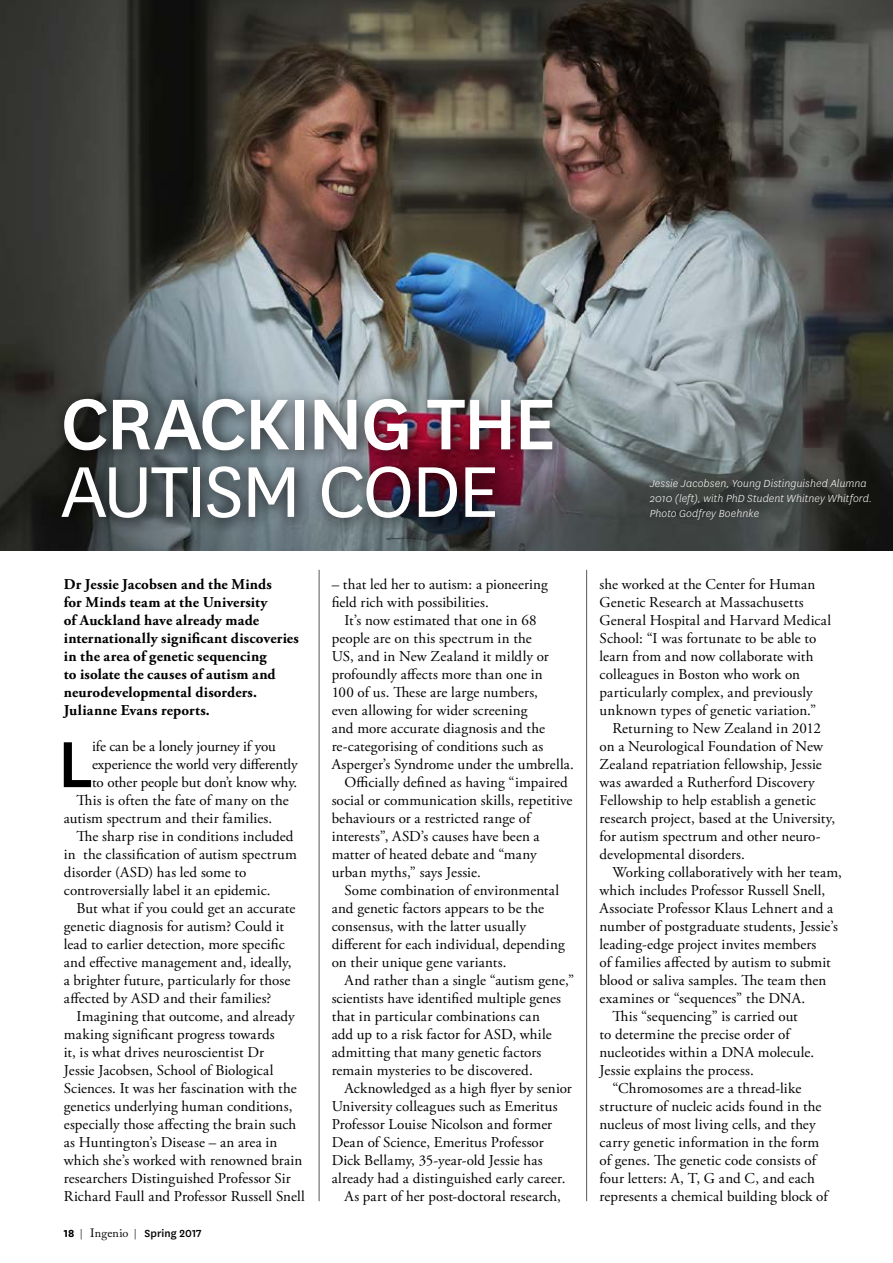
<style>
.page{position:relative;width:893px;height:1263px;background:#fff}
.page>*{position:absolute;margin:0;border:0;box-sizing:border-box;transform-origin:0 0}
.t1{font:500 84px "National";letter-spacing:-.03em;color:#fff}
.t2{font:84px "National";letter-spacing:-.03em;color:#fff}
.t3{font:500 76.05px "National";color:#000}
.t4{font:15px/18px "Adobe Garamond Pro";letter-spacing:.01em;color:#000}
.t5{font:700 15px/18px "Adobe Garamond Pro";letter-spacing:.01em;color:#000}
.t6{font:15px "Adobe Garamond Pro";letter-spacing:-.01em;color:#000}
.t7{font:italic 300 12px/15px "National";letter-spacing:.01em;color:#fff}
.t8{font:500 12px "National";letter-spacing:.01em;color:#000}
.s1{font-weight:700}
.s2{font-weight:300}
.s3{font-family:"Adobe Caslon Pro";font-weight:400}
</style>
<div class="page">
<img style="left:0;top:0;width:893px;height:551px">
<div style="left:52px;top:388px;width:517px;height:147px;background:#000;opacity:.75"></div>
<hr style="left:586px;top:570px;width:1px;height:631px;background:#575756">
<hr style="left:319px;top:570px;width:1px;height:631px;background:#575756">
<h1 class="t1" style="left:61px;top:366px;width:497px">CRACKING THE</h1>
<h1 class="t2" style="left:61px;top:437px;width:440px">AUTISM CODE</h1>
<p class="t5" style="left:64px;top:576px;width:237px">Dr Jessie Jacobsen and the Minds<br>for Minds team at the University<br>of Auckland have already made internationally significant discoveries in the area of genetic sequencing<br>to isolate the causes of autism and neurodevelopmental disorders.<br>Julianne Evans reports.</p>
<h2 class="t3" style="left:58px;top:712px;width:37px">L</h2>
<p class="t6" style="left:92px;top:737px;width:185px">ife can be a lonely journey if you</p>
<p class="t6" style="left:92px;top:755px;width:207px">experience the world very differently</p>
<p class="t6" style="left:92px;top:773px;width:207px">to other people but don’t know why.</p>
<p class="t4" style="left:77px;top:792px;width:214px">This is often the fate of many on the</p>
<p class="t4" style="left:64px;top:810px;width:210px">autism spectrum and their families.</p>
<p class="t4" style="left:77px;top:828px;width:218px">The sharp rise in conditions included</p>
<p class="t4" style="left:64px;top:846px;width:235px">in the classification of autism spectrum</p>
<p class="t4" style="left:64px;top:864px;width:184px">disorder (ASD) has led some to</p>
<p class="t4" style="left:64px;top:882px;width:208px">controversially label it an epidemic.</p>
<p class="t4" style="left:77px;top:900px;width:220px">But what if you could get an accurate</p>
<p class="t4" style="left:64px;top:918px;width:222px">genetic diagnosis for autism? Could it</p>
<p class="t4" style="left:64px;top:936px;width:223px">lead to earlier detection, more specific</p>
<p class="t4" style="left:64px;top:954px;width:229px">and effective management and, ideally,</p>
<p class="t4" style="left:64px;top:972px;width:228px">a brighter future, particularly for those</p>
<p class="t4" style="left:64px;top:990px;width:209px">affected by ASD and their families?</p>
<p class="t4" style="left:77px;top:1008px;width:220px">Imagining that outcome, and already</p>
<p class="t4" style="left:64px;top:1026px;width:213px">making significant progress towards</p>
<p class="t4" style="left:64px;top:1044px;width:202px">it, is what drives neuroscientist Dr</p>
<p class="t4" style="left:64px;top:1062px;width:211px">Jessie Jacobsen, School of Biological</p>
<p class="t4" style="left:64px;top:1080px;width:235px">Sciences. It was her fascination with the</p>
<p class="t4" style="left:64px;top:1098px;width:230px">genetics underlying human conditions,</p>
<p class="t4" style="left:64px;top:1116px;width:234px">especially those affecting the brain such</p>
<p class="t4" style="left:64px;top:1134px;width:215px">as Huntington’s Disease – an area in</p>
<p class="t4" style="left:64px;top:1152px;width:240px">which she’s worked with renowned brain</p>
<p class="t4" style="left:64px;top:1170px;width:228px">researchers Distinguished Professor Sir</p>
<p class="t4" style="left:64px;top:1188px;width:243px">Richard Faull and Professor Russell Snell</p>
<p class="t8" style="left:64px;top:1225px;width:139px"><span class="s1">18</span> <span class="s2">|</span> <span class="s3">Ingenio</span> <span class="s2">|</span> Spring 2017</p>
<p class="t4" style="left:332px;top:576px;width:218px">– that led her to autism: a pioneering field rich with possibilities.</p>
<p class="t4" style="left:344px;top:612px;width:194px">It’s now estimated that one in 68</p>
<p class="t4" style="left:332px;top:630px;width:202px">people are on this spectrum in the</p>
<p class="t4" style="left:332px;top:648px;width:219px">US, and in New Zealand it mildly or</p>
<p class="t4" style="left:332px;top:666px;width:213px">profoundly affects more than one in</p>
<p class="t4" style="left:332px;top:684px;width:208px">100 of us. These are large numbers,</p>
<p class="t4" style="left:332px;top:702px;width:197px">even allowing for wider screening</p>
<p class="t4" style="left:332px;top:720px;width:215px">and more accurate diagnosis and the</p>
<p class="t4" style="left:332px;top:738px;width:213px">re-categorising of conditions such as</p>
<p class="t4" style="left:332px;top:756px;width:244px">Asperger’s Syndrome under the umbrella.</p>
<p class="t4" style="left:344px;top:774px;width:225px">Officially defined as having “impaired</p>
<p class="t4" style="left:332px;top:792px;width:242px">social or communication skills, repetitive</p>
<p class="t4" style="left:332px;top:810px;width:200px">behaviours or a restricted range of</p>
<p class="t4" style="left:332px;top:828px;width:210px">interests”, ASD’s causes have been a</p>
<p class="t4" style="left:332px;top:846px;width:207px">matter of heated debate and “many</p>
<p class="t4" style="left:332px;top:864px;width:151px">urban myths,” says Jessie.</p>
<p class="t4" style="left:344px;top:882px;width:216px">Some combination of environmental</p>
<p class="t4" style="left:332px;top:900px;width:214px">and genetic factors appears to be the</p>
<p class="t4" style="left:332px;top:918px;width:196px">consensus, with the latter usually</p>
<p class="t4" style="left:332px;top:936px;width:235px">different for each individual, depending</p>
<p class="t4" style="left:332px;top:954px;width:176px">on their unique gene variants.</p>
<p class="t4" style="left:344px;top:972px;width:231px">And rather than a single “autism gene,”</p>
<p class="t4" style="left:332px;top:990px;width:231px">scientists have identified multiple genes</p>
<p class="t4" style="left:332px;top:1008px;width:210px">that in particular combinations can</p>
<p class="t4" style="left:332px;top:1026px;width:221px">add up to a risk factor for ASD, while</p>
<p class="t4" style="left:332px;top:1044px;width:211px">admitting that many genetic factors</p>
<p class="t4" style="left:332px;top:1062px;width:203px">remain mysteries to be discovered.</p>
<p class="t4" style="left:344px;top:1080px;width:229px">Acknowledged as a high flyer by senior</p>
<p class="t4" style="left:332px;top:1098px;width:227px">University colleagues such as Emeritus</p>
<p class="t4" style="left:332px;top:1116px;width:222px">Professor Louise Nicolson and former</p>
<p class="t4" style="left:332px;top:1134px;width:214px">Dean of Science, Emeritus Professor</p>
<p class="t4" style="left:332px;top:1152px;width:213px">Dick Bellamy, 35-year-old Jessie has</p>
<p class="t4" style="left:332px;top:1170px;width:235px">already had a distinguished early career.</p>
<p class="t4" style="left:344px;top:1188px;width:218px">As part of her post-doctoral research,</p>
<p class="t7" style="left:650px;top:476px;width:224px">Jessie Jacobsen, Young Distinguished Alumna<br>2010 (left), with PhD Student Whitney Whitford.<br>Photo Godfrey Boehnke</p>
<p class="t4" style="left:600px;top:576px;width:233px">she worked at the Center for Human Genetic Research at Massachusetts General Hospital and Harvard Medical School: “I was fortunate to be able to learn from and now collaborate with colleagues in Boston who work on particularly complex, and previously unknown types of genetic variation.”</p>
<p class="t4" style="left:600px;top:720px;width:237px;text-indent:13px">Returning to New Zealand in 2012 on a Neurological Foundation of New Zealand repatriation fellowship, Jessie was awarded a Rutherford Discovery Fellowship to help establish a genetic research project, based at the University, for autism spectrum and other neuro&shy;developmental disorders.</p>
<p class="t4" style="left:612px;top:864px;width:231px">Working collaboratively with her team,</p>
<p class="t4" style="left:600px;top:882px;width:227px">which includes Professor Russell Snell,</p>
<p class="t4" style="left:600px;top:900px;width:235px">Associate Professor Klaus Lehnert and a</p>
<p class="t4" style="left:600px;top:918px;width:240px">number of postgraduate students, Jessie’s</p>
<p class="t4" style="left:600px;top:936px;width:218px">leading-edge project invites members</p>
<p class="t4" style="left:600px;top:954px;width:233px">of families affected by autism to submit</p>
<p class="t4" style="left:600px;top:972px;width:228px">blood or saliva samples. The team then</p>
<p class="t4" style="left:600px;top:990px;width:207px">examines or “sequences” the DNA.</p>
<p class="t4" style="left:612px;top:1008px;width:187px">This “sequencing” is carried out</p>
<p class="t4" style="left:600px;top:1026px;width:192px">to determine the precise order of</p>
<p class="t4" style="left:600px;top:1044px;width:216px">nucleotides within a DNA molecule.</p>
<p class="t4" style="left:600px;top:1062px;width:156px">Jessie explains the process.</p>
<p class="t4" style="left:612px;top:1080px;width:191px">“Chromosomes are a thread-like</p>
<p class="t4" style="left:600px;top:1098px;width:223px">structure of nucleic acids found in the</p>
<p class="t4" style="left:600px;top:1116px;width:218px">nucleus of most living cells, and they</p>
<p class="t4" style="left:600px;top:1134px;width:221px">carry genetic information in the form</p>
<p class="t4" style="left:600px;top:1152px;width:218px">of genes. The genetic code consists of</p>
<p class="t4" style="left:600px;top:1170px;width:217px">four letters: A, T, G and C, and each</p>
<p class="t4" style="left:600px;top:1188px;width:230px">represents a chemical building block of</p>
</div>
